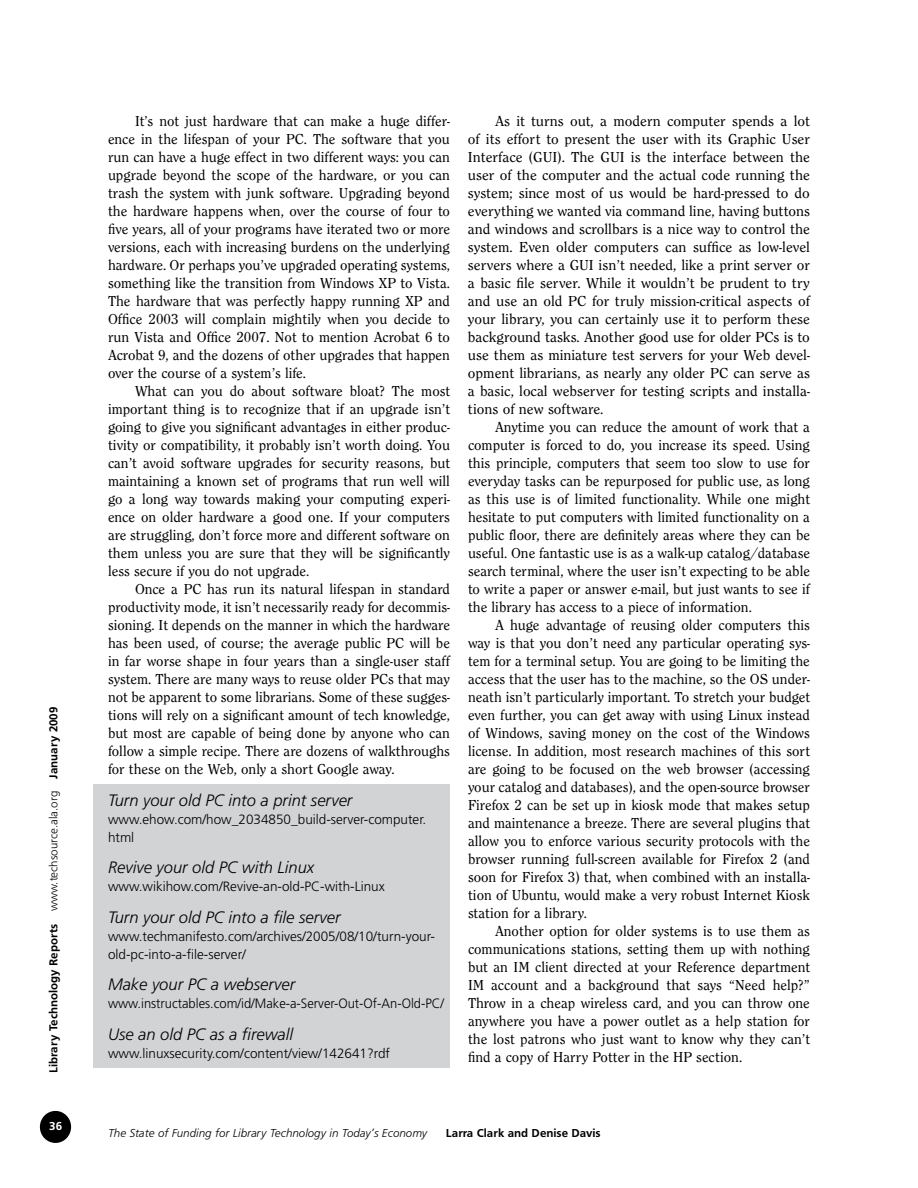
<style>
.page{position:relative;width:918px;height:1188px;background:#fff}
.page>*{position:absolute;margin:0;border:0;box-sizing:border-box;transform-origin:0 0}
.t1{font:italic 300 16.5px "Frutiger";color:#000}
.t2{font:15px/18px "Clearface Regular DTC";color:#000;text-align:justify}
.t3{font:300 13.5px/18px "Frutiger";color:#000}
.t4{font:300 13.5px "Frutiger";color:#000;scale:.96 1}
.t5{font:12px "Frugal Sans Bold DTC";color:#000}
.t6{font:12px "Frugal Sans Light Italic DTC";color:#000}
.t7{font:12px "Frugal Sans Bold DTC";color:#fff}
.s1{font-family:"Frugal Sans Light DTC"}
</style>
<div class="page">
<div style="left:41px;top:1112px;width:29px;height:30px;background:#000;border-radius:50%"></div>
<div style="left:40px;top:1111px;width:31px;height:32px;border:2px solid #000;border-radius:50%"></div>
<div style="left:93px;top:784px;width:357px;height:284px;background:#d1d3d4"></div>
<p class="t5" style="left:47px;top:1073px;width:368px;rotate:-90deg">Library Technology Reports <span class="s1">www.techsource.ala.org</span> January 2009</p>
<p class="t7" style="left:49px;top:1119px;width:14px">36</p>
<p class="t2" style="left:108px;top:112px;width:344px;text-indent:27px">It’s not just hardware that can make a huge differ&shy;ence in the lifespan of your PC. The software that you run can have a huge effect in two different ways: you can upgrade beyond the scope of the hardware, or you can trash the system with junk software. Upgrading beyond the hardware happens when, over the course of four to five years, all of your programs have iterated two or more versions, each with increasing burdens on the underlying hardware. Or perhaps you’ve upgraded operating systems, something like the transition from Windows XP to Vista.<br>The hardware that was perfectly happy running XP and Office 2003 will complain mightily when you decide to run Vista and Office 2007. Not to mention Acrobat 6 to Acrobat 9, and the dozens of other upgrades that happen over the course of a system’s life.</p>
<p class="t2" style="left:108px;top:382px;width:344px;text-indent:27px">What can you do about software bloat? The most important thing is to recognize that if an upgrade isn’t going to give you significant advantages in either produc&shy;tivity or compatibility, it probably isn’t worth doing. You can’t avoid software upgrades for security reasons, but maintaining a known set of programs that run well will go a long way towards making your computing experi&shy;ence on older hardware a good one. If your computers are struggling, don’t force more and different software on them unless you are sure that they will be significantly less secure if you do not upgrade.</p>
<p class="t2" style="left:108px;top:580px;width:344px;text-indent:27px">Once a PC has run its natural lifespan in standard productivity mode, it isn’t necessarily ready for decommis&shy;sioning. It depends on the manner in which the hardware has been used, of course; the average public PC will be in far worse shape in four years than a single-user staff system. There are many ways to reuse older PCs that may not be apparent to some librarians. Some of these sugges&shy;tions will rely on a significant amount of tech knowledge, but most are capable of being done by anyone who can follow a simple recipe. There are dozens of walkthroughs for these on the Web, only a short Google away.</p>
<p class="t1" style="left:108px;top:790px;width:246px">Turn your old PC into a print server</p>
<p class="t3" style="left:108px;top:810px;width:320px">www.ehow.com/how_2034850_build-server-computer. html</p>
<p class="t1" style="left:108px;top:858px;width:208px">Revive your old PC with Linux</p>
<p class="t3" style="left:108px;top:878px;width:278px">www.wikihow.com/Revive-an-old-PC-with-Linux</p>
<p class="t1" style="left:108px;top:907px;width:234px">Turn your old PC into a file server</p>
<p class="t3" style="left:108px;top:927px;width:329px">www.techmanifesto.com/archives/2005/08/10/turn-your&shy;old-pc-into-a-file-server/</p>
<p class="t1" style="left:108px;top:975px;width:189px">Make your PC a webserver</p>
<p class="t4" style="left:108px;top:996px;width:352px">www.instructables.com/id/Make-a-Server-Out-Of-An-Old-PC/</p>
<p class="t1" style="left:108px;top:1024px;width:187px">Use an old PC as a firewall</p>
<p class="t3" style="left:108px;top:1044px;width:284px">www.linuxsecurity.com/content/view/142641?rdf</p>
<p class="t2" style="left:468px;top:112px;width:344px;text-indent:27px">As it turns out, a modern computer spends a lot of its effort to present the user with its Graphic User Interface (GUI). The GUI is the interface between the user of the computer and the actual code running the system; since most of us would be hard-pressed to do everything we wanted via command line, having buttons and windows and scrollbars is a nice way to control the system. Even older computers can suffice as low-level servers where a GUI isn’t needed, like a print server or a basic file server. While it wouldn’t be prudent to try and use an old PC for truly mission-critical aspects of your library, you can certainly use it to perform these background tasks. Another good use for older PCs is to use them as miniature test servers for your Web devel&shy;opment librarians, as nearly any older PC can serve as a basic, local webserver for testing scripts and installa&shy;tions of new software.</p>
<p class="t2" style="left:468px;top:418px;width:344px;text-indent:27px">Anytime you can reduce the amount of work that a computer is forced to do, you increase its speed. Using this principle, computers that seem too slow to use for everyday tasks can be repurposed for public use, as long as this use is of limited functionality. While one might hesitate to put computers with limited functionality on a public floor, there are definitely areas where they can be useful. One fantastic use is as a walk-up catalog/database search terminal, where the user isn’t expecting to be able to write a paper or answer e-mail, but just wants to see if the library has access to a piece of information.</p>
<p class="t2" style="left:468px;top:616px;width:344px;text-indent:27px">A huge advantage of reusing older computers this way is that you don’t need any particular operating sys&shy;tem for a terminal setup. You are going to be limiting the access that the user has to the machine, so the OS under&shy;neath isn’t particularly important. To stretch your budget even further, you can get away with using Linux instead of Windows, saving money on the cost of the Windows license. In addition, most research machines of this sort are going to be focused on the web browser (accessing your catalog and databases), and the open-source browser Firefox 2 can be set up in kiosk mode that makes setup and maintenance a breeze. There are several plugins that allow you to enforce various security protocols with the browser running full-screen available for Firefox 2 (and soon for Firefox 3) that, when combined with an installa&shy;tion of Ubuntu, would make a very robust Internet Kiosk station for a library.</p>
<p class="t2" style="left:468px;top:922px;width:344px;text-indent:27px">Another option for older systems is to use them as communications stations, setting them up with nothing but an IM client directed at your Reference department IM account and a background that says “Need help?” Throw in a cheap wireless card, and you can throw one anywhere you have a power outlet as a help station for the lost patrons who just want to know why they can’t find a copy of Harry Potter in the HP section.</p>
<p class="t6" style="left:108px;top:1126px;width:321px">The State of Funding for Library Technology in Today’s Economy</p>
<p class="t5" style="left:446px;top:1126px;width:156px">Larra Clark and Denise Davis</p>
</div>
